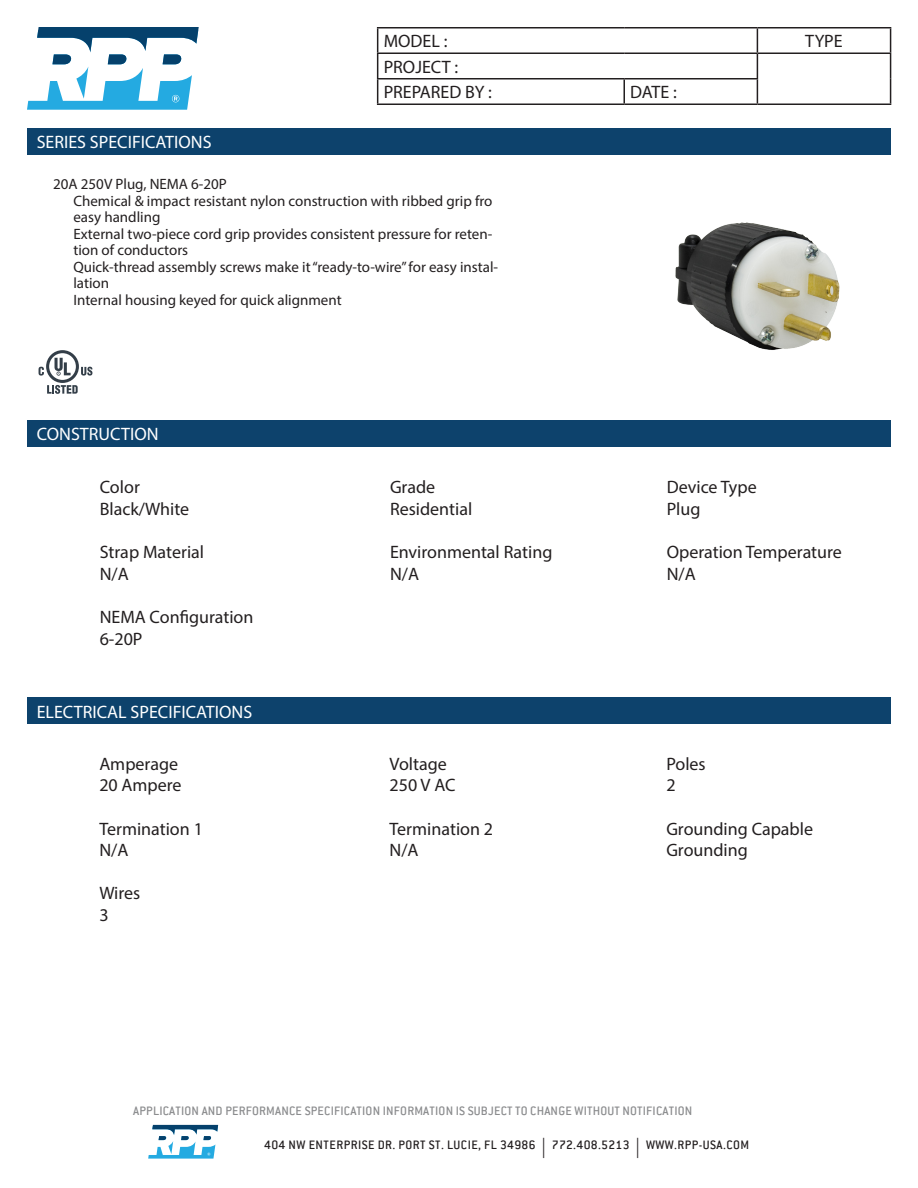
<style>
.page{position:relative;width:918px;height:1188px;background:#fff}
.page>*{position:absolute;margin:0;border:0;box-sizing:border-box;transform-origin:0 0}
.t1{font:18px/21.6px "Myriad Pro";color:#231f20}
.t2{font:18px "Myriad Pro";color:#fff}
.t3{font:15px/16.5px "Myriad Pro";color:#231f20}
.t4{font:500 13.5px "Conduit ITC";letter-spacing:.015em;color:#8b8c8e}
.t5{font:500 13.5px "Conduit ITC";letter-spacing:.035em;color:#231f20}
.s1{font-family:"Myriad Pro";font-weight:400;font-size:20.25px}
</style>
<div class="page">
<svg style="left:27px;top:27px;width:172px;height:83px"></svg>
<svg style="left:148px;top:1125px;width:70px;height:34px"></svg>
<hr style="left:377px;top:27px;width:247px;height:1px;background:#231f20">
<hr style="left:624px;top:27px;width:133px;height:1px;background:#231f20">
<hr style="left:757px;top:27px;width:134px;height:1px;background:#231f20">
<hr style="left:377px;top:52px;width:247px;height:2px;background:#231f20">
<hr style="left:624px;top:52px;width:133px;height:2px;background:#231f20">
<hr style="left:757px;top:52px;width:134px;height:2px;background:#231f20">
<hr style="left:377px;top:78px;width:247px;height:2px;background:#231f20">
<svg style="left:377px;top:28px;width:1px;height:76px"></svg>
<hr style="left:624px;top:78px;width:134px;height:2px;background:#231f20">
<hr style="left:623px;top:80px;width:2px;height:24px;background:#231f20">
<svg style="left:757px;top:28px;width:1px;height:76px"></svg>
<svg style="left:890px;top:28px;width:1px;height:76px"></svg>
<hr style="left:377px;top:104px;width:247px;height:1px;background:#231f20">
<hr style="left:624px;top:104px;width:133px;height:1px;background:#231f20">
<hr style="left:757px;top:104px;width:134px;height:1px;background:#231f20">
<div style="left:27px;top:129px;width:864px;height:26px;background:#0d426c"></div>
<div style="left:27px;top:420px;width:864px;height:27px;background:#0d426c"></div>
<div style="left:27px;top:697px;width:864px;height:27px;background:#0d426c"></div>
<svg style="left:39px;top:350px;width:54px;height:44px"></svg>
<img style="left:675px;top:222px;width:165px;height:128px">
<p class="t2" style="left:37px;top:131px;width:176px">SERIES SPECIFICATIONS</p>
<p class="t1" style="left:384px;top:30px;width:65px">MODEL :</p>
<p class="t1" style="left:805px;top:30px;width:39px">TYPE</p>
<p class="t1" style="left:384px;top:54px;width:110px;line-height:25.5px">PROJECT :<br>PREPARED BY :</p>
<p class="t1" style="left:630px;top:81px;width:48px">DATE :</p>
<p class="t3" style="left:73px;top:176px;width:426px;text-indent:-20px">20A 250V Plug, NEMA 6-20P<br>Chemical &amp; impact resistant nylon construction with ribbed grip fro easy handling<br>External two-piece cord grip provides consistent pressure for reten&shy;tion of conductors<br>Quick-thread assembly screws make it “ready-to-wire” for easy instal&shy;lation<br>Internal housing keyed for quick alignment</p>
<p class="t2" style="left:37px;top:423px;width:123px">CONSTRUCTION</p>
<p class="t1" style="left:100px;top:476px;width:91px">Color<br>Black/White</p>
<p class="t1" style="left:100px;top:541px;width:106px">Strap Material<br>N/A</p>
<p class="t1" style="left:100px;top:606px;width:155px">NEMA Configuration<br>6-20P</p>
<p class="t2" style="left:37px;top:700px;width:217px">ELECTRICAL SPECIFICATIONS</p>
<p class="t1" style="left:99px;top:753px;width:84px">Amperage<br>20 Ampere</p>
<p class="t1" style="left:99px;top:818px;width:105px">Termination 1<br>N/A</p>
<p class="t1" style="left:99px;top:882px;width:43px">Wires<br>3</p>
<p class="t1" style="left:390px;top:476px;width:84px">Grade<br>Residential</p>
<p class="t1" style="left:390px;top:541px;width:164px">Environmental Rating<br>N/A</p>
<p class="t1" style="left:390px;top:753px;width:67px">Voltage<br>250 V AC</p>
<p class="t1" style="left:390px;top:818px;width:105px">Termination 2<br>N/A</p>
<p class="t1" style="left:667px;top:476px;width:91px">Device Type<br>Plug</p>
<p class="t1" style="left:667px;top:541px;width:177px">Operation Temperature<br>N/A</p>
<p class="t1" style="left:666px;top:753px;width:41px">Poles<br>2</p>
<p class="t1" style="left:666px;top:818px;width:148px">Grounding Capable<br>Grounding</p>
<p class="t4" style="left:133px;top:1103px;width:561px">APPLICATION AND PERFORMANCE SPECIFICATION INFORMATION IS SUBJECT TO CHANGE WITHOUT NOTIFICATION</p>
<p class="t5" style="left:264px;top:1137px;width:486px">404 NW ENTERPRISE DR. PORT ST. LUCIE, FL 34986 <span class="s1">|</span> 772.408.5213 <span class="s1">|</span> WWW.RPP-USA.COM</p>
</div>
